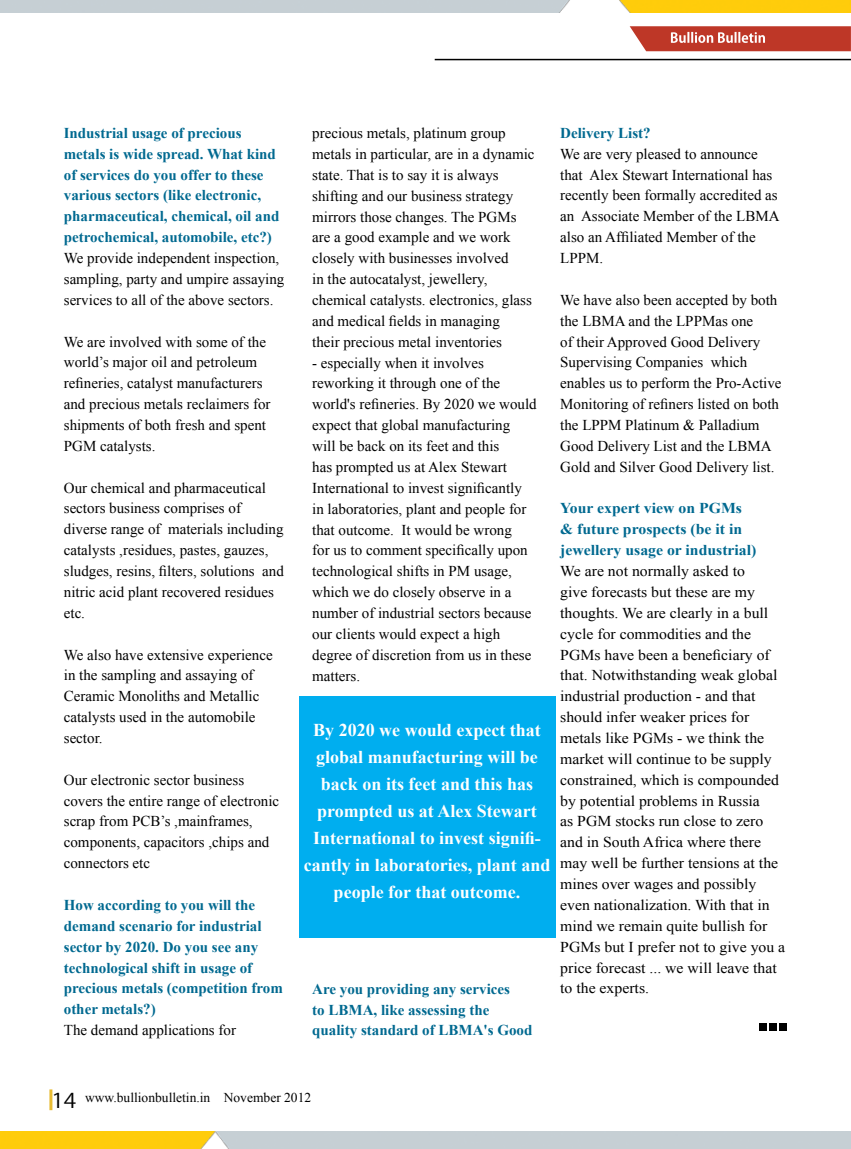
<style>
.page{position:relative;width:851px;height:1149px;background:#fff}
.page>*{position:absolute;margin:0;border:0;box-sizing:border-box;transform-origin:0 0}
.t1{font:700 18px/27px "Times New Roman";color:#fff;text-align:center}
.t2{font:15px/20.9px "Times New Roman";color:#000}
.t3{font:15px/20.9px "Times New Roman";color:#000;scale:1.05 1}
.t4{font:700 15px/20.9px "Times New Roman";color:#006990}
.t5{font:700 15px/20.9px "Times New Roman";color:#006990;scale:1.05 1}
.t6{font:13.5px "Times New Roman";color:#000}
.s1{font-family:"Koz Go Pro";font-size:20.25px}
</style>
<div class="page">
<div style="left:49px;top:1089px;width:3px;height:20px;border:2px solid #e8bc34"></div>
<svg style="left:629px;top:26px;width:221px;height:25px;background:#c65043"></svg>
<img style="left:0;top:0;width:850px;height:12px">
<img style="left:0;top:1131px;width:850px;height:17px">
<hr style="left:434px;top:59px;width:416px;height:1px;background:#000">
<div style="left:758px;top:1022px;width:8px;height:7px;background:#000"></div>
<div style="left:768px;top:1022px;width:8px;height:7px;background:#000"></div>
<div style="left:779px;top:1022px;width:7px;height:7px;background:#000"></div>
<div style="left:298px;top:696px;width:257px;height:242px;background:#00aeef"></div>
<p class="t4" style="left:64px;top:122px;width:217px">Industrial usage of precious metals is wide spread. What kind of services do you offer to these various sectors (like electronic, pharmaceutical, chemical, oil and petrochemical, automobile, etc?)</p>
<p class="t2" style="left:64px;top:247px;width:222px">We provide independent inspection, sampling, party and umpire assaying services to all of the above sectors.</p>
<p class="t2" style="left:64px;top:331px;width:208px">We are involved with some of the world’s major oil and petroleum refineries, catalyst manufacturers and precious metals reclaimers for shipments of both fresh and spent<br>PGM catalysts.</p>
<p class="t2" style="left:64px;top:476px;width:222px">Our chemical and pharmaceutical sectors business comprises of diverse range of materials including catalysts ,residues, pastes, gauzes, sludges, resins, filters, solutions and nitric acid plant recovered residues etc.</p>
<p class="t2" style="left:64px;top:643px;width:210px">We also have extensive experience in the sampling and assaying of<br>Ceramic Monoliths and Metallic catalysts used in the automobile sector.</p>
<p class="t2" style="left:64px;top:768px;width:217px">Our electronic sector business covers the entire range of electronic scrap from PCB’s ,mainframes, components, capacitors ,chips and connectors etc</p>
<p class="t4" style="left:64px;top:893px;width:220px">How according to you will the demand scenario for industrial sector by 2020. Do you see any technological shift in usage of precious metals (competition from other metals?)</p>
<p class="t2" style="left:64px;top:1019px;width:174px">The demand applications for</p>
<p class="t2" style="left:312px;top:122px;width:224px">precious metals, platinum group metals in particular, are in a dynamic state. That is to say it is always shifting and our business strategy mirrors those changes. The PGMs are a good example and we work closely with businesses involved<br>in the autocatalyst, jewellery, chemical catalysts. electronics, glass and medical fields in managing<br>their precious metal inventories</p>
<p class="t2" style="left:312px;top:352px;width:226px">- especially when it involves reworking it through one of the world's refineries. By 2020 we would expect that global manufacturing will be back on its feet and this<br>has prompted us at Alex Stewart<br>International to invest significantly in laboratories, plant and people for that outcome. It would be wrong<br>for us to comment specifically upon technological shifts in PM usage, which we do closely observe in a number of industrial sectors because our clients would expect a high degree of discretion from us in these matters.</p>
<p class="t1" style="left:303px;top:715px;width:248px">By 2020 we would expect that global manufacturing will be back on its feet and this has prompted us at Alex Stewart<br>International to invest signifi&shy;cantly in laboratories, plant and people for that outcome.</p>
<p class="t4" style="left:312px;top:977px;width:222px">Are you providing any services<br>to LBMA, like assessing the quality standard of LBMA's Good</p>
<p class="t4" style="left:560px;top:122px;width:92px">Delivery List?</p>
<p class="t2" style="left:560px;top:143px;width:221px">We are very pleased to announce that Alex Stewart International has recently been formally accredited as an Associate Member of the LBMA also an Affiliated Member of the<br>LPPM.</p>
<p class="t2" style="left:560px;top:289px;width:223px">We have also been accepted by both the LBMA and the LPPMas one<br>of their Approved Good Delivery<br>Supervising Companies which enables us to perform the Pro-Active<br>Monitoring of refiners listed on both the LPPM Platinum &amp; Palladium<br>Good Delivery List and the LBMA<br>Gold and Silver Good Delivery list.</p>
<p class="t5" style="left:560px;top:497px;width:188px">Your expert view on PGMs &amp; future prospects (be it in jewellery usage or industrial)</p>
<p class="t3" style="left:560px;top:560px;width:216px">We are not normally asked to<br>give forecasts but these are my thoughts. We are clearly in a bull cycle for commodities and the<br>PGMs have been a beneficiary of that. Notwithstanding weak global industrial production - and that should infer weaker prices for metals like PGMs - we think the market will continue to be supply constrained, which is compounded by potential problems in Russia<br>as PGM stocks run close to zero and in South Africa where there may well be further tensions at the mines over wages and possibly even nationalization. With that in mind we remain quite bullish for<br>PGMs but I prefer not to give you a price forecast ... we will leave that to the experts.</p>
<p class="t6" style="left:51px;top:1087px;width:261px"><span class="s1">14</span> www.bullionbulletin.in November 2012</p>
</div>
